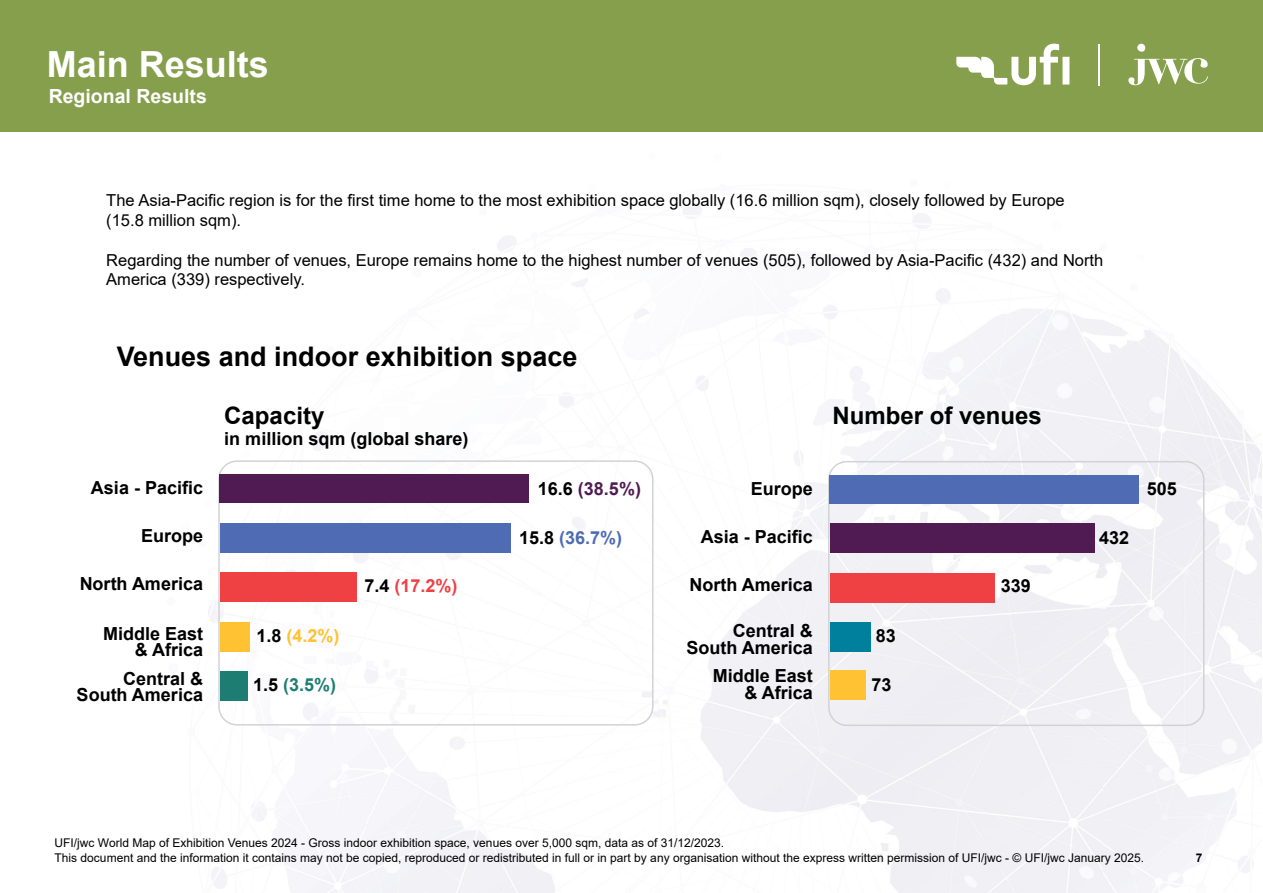
<style>
.page{position:relative;width:1263px;height:893px;background:#fff}
.page>*{position:absolute;margin:0;border:0;box-sizing:border-box;transform-origin:0 0}
.t1{font:700 36px "Arial";color:#fff}
.t2{font:700 27px "Arial";color:#000}
.t3{font:700 24px "Arial";color:#000101}
.t4{font:700 19.5px "Arial";color:#fff}
.t5{font:700 18px/16.5px "Arial";color:#000;text-align:right}
.t6{font:700 18px "Arial";color:#000101}
.t7{font:700 18px "Arial";color:#501b52}
.t8{font:700 18px "Arial";color:#4f6bb3}
.t9{font:700 18px "Arial";color:#ef4144}
.t10{font:700 18px "Arial";color:#fec232}
.t11{font:700 18px "Arial";color:#1e7e74}
.t12{font:16.5px/19.8px "Arial";color:#000}
.t13{font:12px/14.4px "Arial";color:#000}
.t14{font:700 12px "Arial";color:#000}
.s1{color:#000}
</style>
<div class="page">
<img style="left:0;top:131px;width:1262px;height:762px">
<div style="left:0;top:0;width:1263px;height:131px;background:#859f4d"></div>
<svg style="left:956px;top:44px;width:113px;height:41px"></svg>
<hr style="left:1099px;top:44px;width:1px;height:41px;background:#fff">
<svg style="left:1128px;top:58px;width:80px;height:27px"></svg>
<div style="left:1137px;top:44px;width:8px;height:8px;background:#fff;border-radius:50%"></div>
<div style="left:218px;top:460px;width:435px;height:265px;border:2px solid #d1d3d5;border-radius:18px"></div>
<div style="left:219px;top:475px;width:310px;height:28px;background:#501a52"></div>
<div style="left:220px;top:523px;width:291px;height:30px;background:#4f6bb3"></div>
<div style="left:220px;top:572px;width:136px;height:30px;background:#ef4144"></div>
<div style="left:220px;top:622px;width:30px;height:30px;background:#fec232"></div>
<div style="left:220px;top:671px;width:28px;height:30px;background:#1d7d72"></div>
<div style="left:828px;top:461px;width:376px;height:265px;border:2px solid #d1d3d5;border-radius:18px"></div>
<div style="left:829px;top:475px;width:309px;height:28px;background:#4f6bb3"></div>
<div style="left:830px;top:523px;width:264px;height:30px;background:#501a52"></div>
<div style="left:830px;top:573px;width:165px;height:30px;background:#ef4144"></div>
<div style="left:830px;top:622px;width:40px;height:30px;background:#00809c"></div>
<div style="left:830px;top:670px;width:35px;height:30px;background:#fec232"></div>
<h1 class="t1" style="left:47px;top:39px;width:224px">Main Results</h1>
<h3 class="t4" style="left:49px;top:83px;width:160px">Regional Results</h3>
<h3 class="t12" style="left:106px;top:190px;width:960px">The Asia-Pacific region is for the first time home to the most exhibition space globally (16.6 million sqm), closely followed by Europe (15.8 million sqm).</h3>
<h3 class="t12" style="left:106px;top:250px;width:998px">Regarding the number of venues, Europe remains home to the highest number of venues (505), followed by Asia-Pacific (432) and North<br>America (339) respectively.</h3>
<h2 class="t2" style="left:117px;top:337px;width:462px">Venues and indoor exhibition space</h2>
<h3 class="t3" style="left:224px;top:398px;width:102px">Capacity</h3>
<h3 class="t6" style="left:224px;top:426px;width:246px">in million sqm (global share)</h3>
<h3 class="t5" style="left:91px;top:480px;width:114px">Asia - Pacific</h3>
<h3 class="t5" style="left:141px;top:528px;width:64px">Europe</h3>
<h3 class="t5" style="left:80px;top:576px;width:125px">North America</h3>
<h3 class="t5" style="left:103px;top:625px;width:102px">Middle East &amp; Africa</h3>
<h3 class="t5" style="left:77px;top:670px;width:128px">Central &amp;<br>South America</h3>
<h3 class="t10" style="left:256px;top:623px;width:85px"><span class="s1">1.8</span> (4.2%)</h3>
<h3 class="t11" style="left:253px;top:672px;width:85px"><span class="s1">1.5</span> (3.5%)</h3>
<h3 class="t9" style="left:364px;top:573px;width:95px"><span class="s1">7.4</span> (17.2%)</h3>
<h3 class="t7" style="left:538px;top:476px;width:105px"><span class="s1">16.6</span> (38.5%)</h3>
<h3 class="t8" style="left:519px;top:524px;width:105px"><span class="s1">15.8</span> (36.7%)</h3>
<h3 class="t3" style="left:832px;top:399px;width:211px">Number of venues</h3>
<h3 class="t5" style="left:751px;top:480px;width:64px">Europe</h3>
<h3 class="t5" style="left:701px;top:528px;width:114px">Asia - Pacific</h3>
<h3 class="t5" style="left:689px;top:576px;width:125px">North America</h3>
<h3 class="t5" style="left:686px;top:623px;width:128px">Central &amp;<br>South America</h3>
<h3 class="t5" style="left:713px;top:668px;width:102px">Middle East &amp; Africa</h3>
<h3 class="t5" style="left:876px;top:628px;width:22px">83</h3>
<h3 class="t5" style="left:871px;top:676px;width:22px">73</h3>
<h3 class="t5" style="left:1001px;top:578px;width:32px">339</h3>
<h3 class="t5" style="left:1099px;top:530px;width:32px">432</h3>
<h3 class="t5" style="left:1147px;top:481px;width:32px">505</h3>
<p class="t13" style="left:55px;top:836px;width:1091px">UFI/jwc World Map of Exhibition Venues 2024 - Gross indoor exhibition space, venues over 5,000 sqm, data as of 31/12/2023.<br>This document and the information it contains may not be copied, reproduced or redistributed in full or in part by any organisation without the express written permission of UFI/jwc - © UFI/jwc January 2025.</p>
<p class="t14" style="left:1196px;top:849px;width:8px">7</p>
</div>
